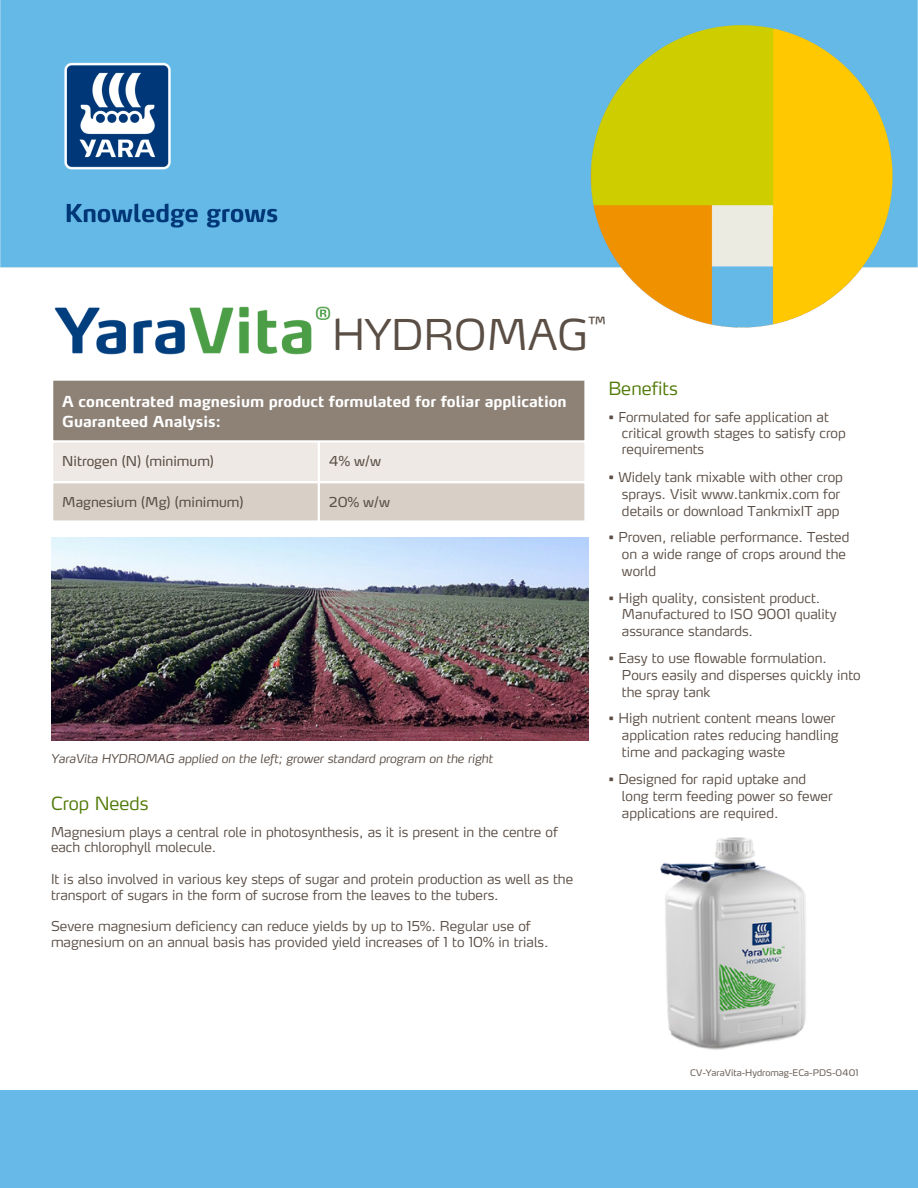
<style>
.page{position:relative;width:918px;height:1188px;background:#fff}
.page>*{position:absolute;margin:0;border:0;box-sizing:border-box;transform-origin:0 0}
.t1{font:300 42px "Yara Max LF";color:#5a4e45}
.t2{font:300 18px "Yara Max LF";color:#507a07}
.t3{font:300 18px "Yara Max LF";color:#5a4e45}
.t4{font:700 15px "Yara Max LF";color:#fff}
.t5{font:300 13.5px/16.8px "Yara Max LF";color:#5a4e45}
.t6{font:13.5px "Yara Max LF";color:#5a4e45}
.t7{font:italic 300 12px "Yara Max LF";color:#5a4e45}
.t8{font:9px "Yara Max LF";color:#6d625a}
.s1{font-weight:400}
</style>
<div class="page">
<img style="left:660px;top:837px;width:146px;height:213px">
<img style="left:51px;top:538px;width:538px;height:202px">
<div style="left:0;top:1090px;width:918px;height:98px;background:#67b9e8"></div>
<img style="left:0;top:0;width:918px;height:328px">
<img style="left:44px;top:304px;width:298px;height:51px">
<div style="left:52px;top:379px;width:534px;height:63px;background:#8e8277"></div>
<svg style="left:53px;top:443px;width:531px;height:77px"></svg>
<hr style="left:51px;top:381px;width:2px;height:139px;background:#fff">
<hr style="left:318px;top:443px;width:2px;height:77px;background:#fff">
<hr style="left:584px;top:381px;width:3px;height:139px;background:#fff">
<hr style="left:51px;top:378px;width:536px;height:3px;background:#fff">
<hr style="left:51px;top:440px;width:536px;height:3px;background:#fff">
<hr style="left:51px;top:481px;width:536px;height:2px;background:#fff">
<h3 class="t3" style="left:588px;top:312px;width:20px">™</h3>
<h3 class="t1" style="left:332px;top:308px;width:258px">HYDROMAG</h3>
<p class="t4" style="left:62px;top:392px;width:506px">A concentrated magnesium product formulated for foliar application</p>
<p class="t4" style="left:62px;top:412px;width:160px">Guaranteed Analysis:</p>
<p class="t6" style="left:62px;top:453px;width:153px">Nitrogen (N) (minimum)</p>
<h1 class="t6" style="left:329px;top:453px;width:54px">4% w/w</h1>
<p class="t6" style="left:62px;top:494px;width:183px">Magnesium (Mg) (minimum)</p>
<p class="t6" style="left:329px;top:494px;width:63px">20% w/w</p>
<h3 class="t7" style="left:51px;top:751px;width:443px">YaraVita HYDROMAG applied on the left; grower standard program on the right</h3>
<h3 class="t2" style="left:51px;top:792px;width:99px">Crop Needs</h3>
<p class="t5" style="left:51px;top:823px;width:508px;line-height:15.8px">Magnesium plays a central role in photosynthesis, as it is present in the centre of each chlorophyll molecule.</p>
<p class="t5" style="left:51px;top:871px;width:524px;line-height:15.8px">It is also involved in various key steps of sugar and protein production as well as the transport of sugars in the form of sucrose from the leaves to the tubers.</p>
<p class="t5" style="left:51px;top:918px;width:499px;line-height:15.8px">Severe magnesium deficiency can reduce yields by up to 15%. Regular use of magnesium on an annual basis has provided yield increases of 1 to 10% in trials.</p>
<h3 class="t2" style="left:608px;top:377px;width:71px">Benefits</h3>
<p class="t5" style="left:608px;top:408px;width:222px"><span class="s1">•</span> Formulated for safe application at</p>
<p class="t5" style="left:622px;top:425px;width:225px;line-height:15.8px">critical growth stages to satisfy crop requirements</p>
<h4 class="t5" style="left:608px;top:469px;width:236px"><span class="s1">•</span> Widely tank mixable with other crop</h4>
<h2 class="t5" style="left:622px;top:485px;width:220px">sprays. Visit www.tankmix.com for details or download TankmixIT app</h2>
<h3 class="t5" style="left:608px;top:529px;width:242px"><span class="s1">•</span> Proven, reliable performance. Tested</h3>
<h3 class="t5" style="left:622px;top:546px;width:226px">on a wide range of crops around the world</h3>
<h3 class="t5" style="left:608px;top:589px;width:213px"><span class="s1">•</span> High quality, consistent product.</h3>
<h2 class="t5" style="left:622px;top:606px;width:216px">Manufactured to ISO 9001 quality assurance standards.</h2>
<h3 class="t5" style="left:608px;top:649px;width:220px"><span class="s1">•</span> Easy to use flowable formulation.</h3>
<h3 class="t5" style="left:622px;top:666px;width:240px">Pours easily and disperses quickly into the spray tank</h3>
<h3 class="t5" style="left:608px;top:710px;width:229px"><span class="s1">•</span> High nutrient content means lower</h3>
<h3 class="t5" style="left:622px;top:726px;width:218px">application rates reducing handling time and packaging waste</h3>
<h3 class="t5" style="left:608px;top:770px;width:199px"><span class="s1">•</span> Designed for rapid uptake and</h3>
<h3 class="t5" style="left:622px;top:787px;width:212px">long term feeding power so fewer applications are required.</h3>
<h3 class="t8" style="left:690px;top:1067px;width:170px">CV-YaraVita-Hydromag-ECa-PDS-0401</h3>
</div>
